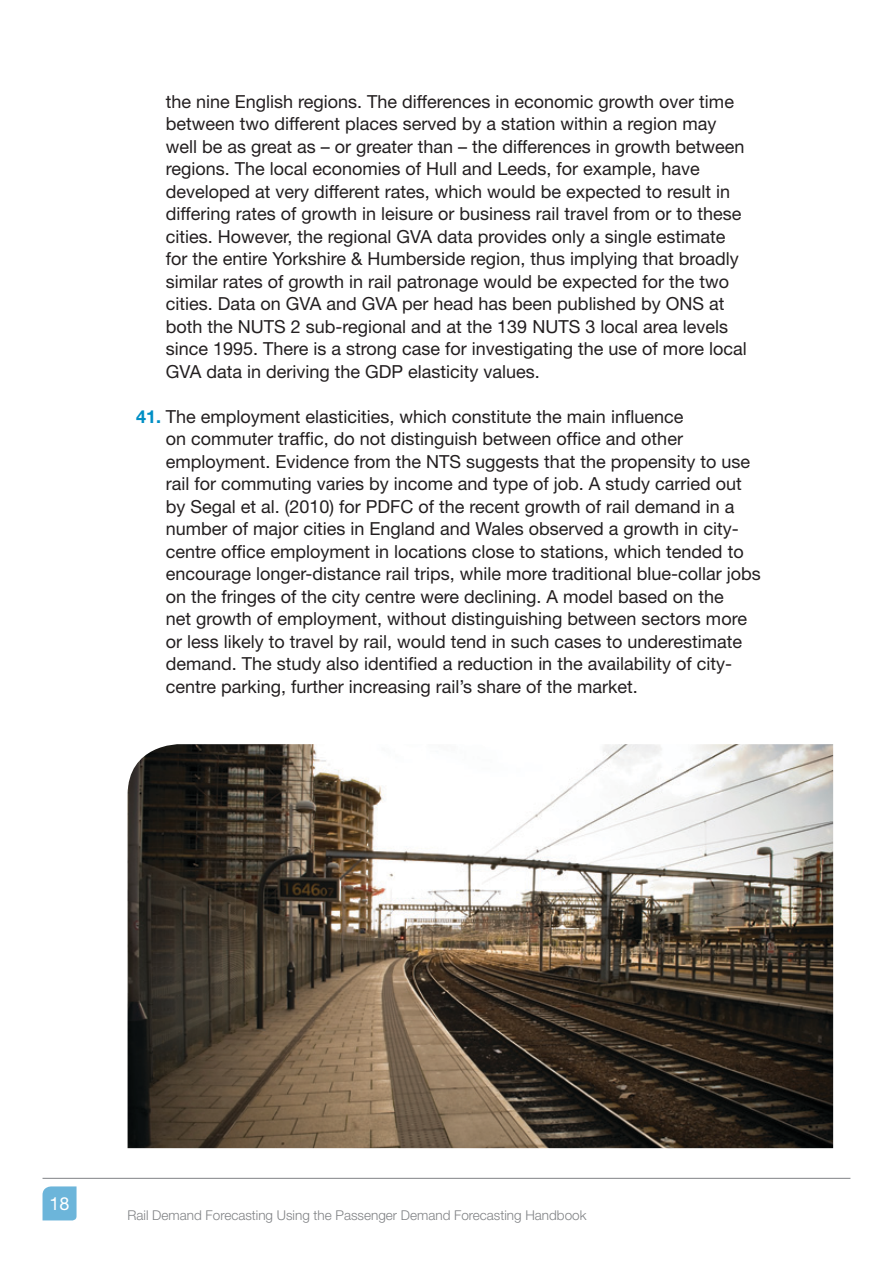
<style>
.page{position:relative;width:893px;height:1263px;background:#fff}
.page>*{position:absolute;margin:0;border:0;box-sizing:border-box;transform-origin:0 0}
.t1{font:18px/22.5px "Helvetica Neue";color:#231f20}
.t2{font:18px "Helvetica Neue";color:#fff}
.t3{font:300 13.5px "Helvetica Neue";color:#808285}
.s1{font-weight:700;color:#008fc5}
</style>
<div class="page">
<hr style="left:43px;top:1178px;width:807px;height:1px;background:#808285">
<svg style="left:43px;top:1186px;width:34px;height:34px"></svg>
<img style="left:128px;top:744px;width:705px;height:404px">
<p class="t1" style="left:166px;top:90px;width:582px">the nine English regions. The differences in economic growth over time between two different places served by a station within a region may well be as great as – or greater than – the differences in growth between regions. The local economies of Hull and Leeds, for example, have developed at very different rates, which would be expected to result in differing rates of growth in leisure or business rail travel from or to these cities. However, the regional GVA data provides only a single estimate for the entire Yorkshire &amp; Humberside region, thus implying that broadly similar rates of growth in rail patronage would be expected for the two cities. Data on GVA and GVA per head has been published by ONS at both the NUTS 2 sub-regional and at the 139 NUTS 3 local area levels since 1995. There is a strong case for investigating the use of more local GVA data in deriving the GDP elasticity values.</p>
<p class="t1" style="left:166px;top:405px;width:597px;text-indent:-30px"><span class="s1">41.</span> The employment elasticities, which constitute the main influence<br>on commuter traffic, do not distinguish between office and other employment. Evidence from the NTS suggests that the propensity to use rail for commuting varies by income and type of job. A study carried out by Segal et al. (2010) for PDFC of the recent growth of rail demand in a number of major cities in England and Wales observed a growth in city&shy;centre office employment in locations close to stations, which tended to encourage longer-distance rail trips, while more traditional blue-collar jobs on the fringes of the city centre were declining. A model based on the<br>net growth of employment, without distinguishing between sectors more or less likely to travel by rail, would tend in such cases to underestimate demand. The study also identified a reduction in the availability of city&shy;centre parking, further increasing rail’s share of the market.</p>
<p class="t2" style="left:50px;top:1193px;width:22px">18</p>
<p class="t3" style="left:128px;top:1207px;width:460px">Rail Demand Forecasting Using the Passenger Demand Forecasting Handbook</p>
</div>
